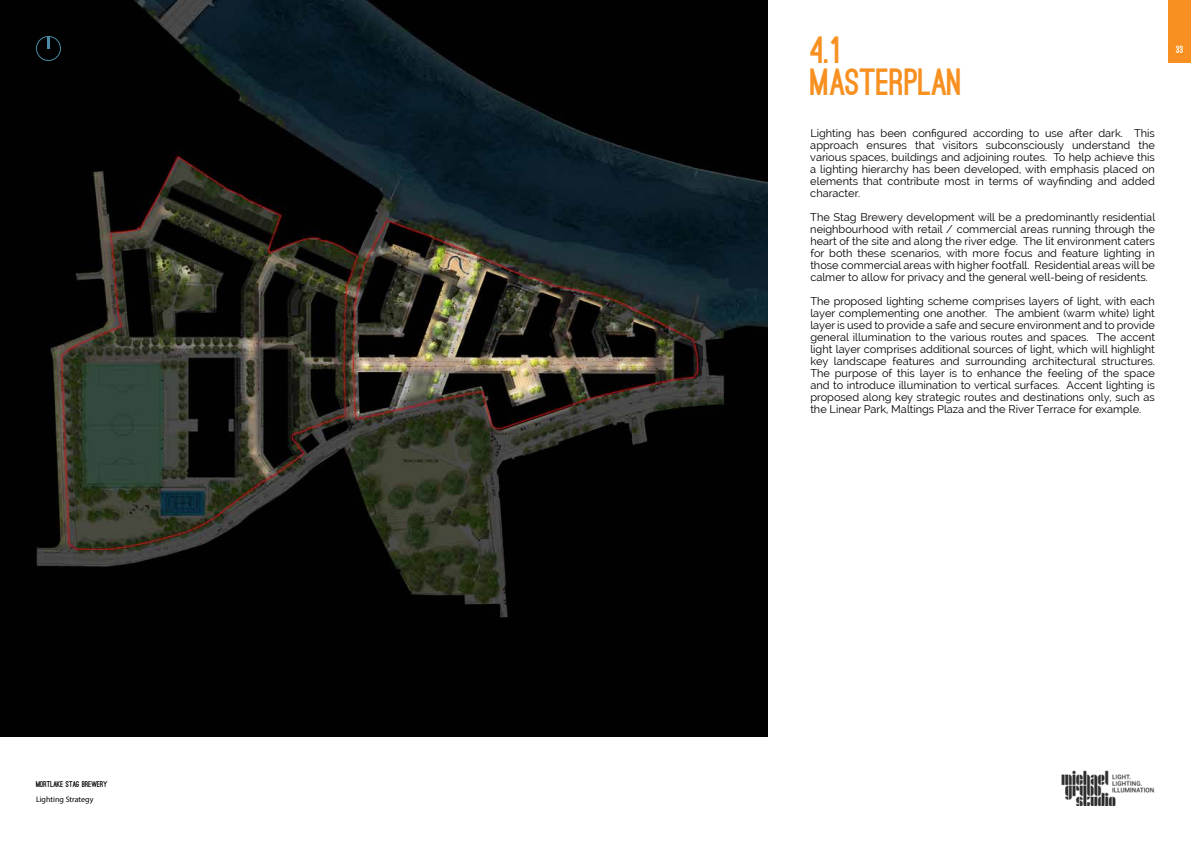
<style>
.page{position:relative;width:1191px;height:842px;background:#fff}
.page>*{position:absolute;margin:0;border:0;box-sizing:border-box;transform-origin:0 0}
.t1{font:900 36px/32px "Ostrich Sans";color:#f79020}
.t2{font:11px/12px "Raleway";color:#000;text-align:justify}
.t3{font:900 10px "Ostrich Sans";color:#fff}
.t4{font:900 8px "Ostrich Sans";color:#000}
.t5{font:8px "Myriad Pro";color:#000}
</style>
<div class="page">
<img style="left:1061px;top:770px;width:94px;height:36px">
<div style="left:1168px;top:0;width:23px;height:62px;background:#f79020"></div>
<img style="left:0;top:0;width:768px;height:737px">
<div style="left:36px;top:36px;width:25px;height:25px;border:1px solid #488ca7;border-radius:50%"></div>
<svg style="left:47px;top:37px;width:3px;height:11px"></svg>
<p class="t4" style="left:36px;top:781px;width:73px">MORTLAKE STAG BREWERY</p>
<p class="t5" style="left:36px;top:794px;width:59px">Lighting Strategy</p>
<h1 class="t1" style="left:810px;top:35px;width:154px">4.1<br>MASTERPLAN</h1>
<p class="t2" style="left:810px;top:127px;width:346px">Lighting has been configured according to use after dark. This approach ensures that visitors subconsciously understand the various spaces, buildings and adjoining routes. To help achieve this a lighting hierarchy has been developed, with emphasis placed on elements that contribute most in terms of wayfinding and added character.</p>
<p class="t2" style="left:810px;top:211px;width:346px">The Stag Brewery development will be a predominantly residential neighbourhood with retail / commercial areas running through the heart of the site and along the river edge. The lit environment caters for both these scenarios, with more focus and feature lighting in those commercial areas with higher footfall. Residential areas will be calmer to allow for privacy and the general well-being of residents.</p>
<p class="t2" style="left:810px;top:295px;width:346px">The proposed lighting scheme comprises layers of light, with each layer complementing one another. The ambient (warm white) light layer is used to provide a safe and secure environment and to provide general illumination to the various routes and spaces. The accent light layer comprises additional sources of light, which will highlight key landscape features and surrounding architectural structures.<br>The purpose of this layer is to enhance the feeling of the space and to introduce illumination to vertical surfaces. Accent lighting is proposed along key strategic routes and destinations only, such as the Linear Park, Maltings Plaza and the River Terrace for example.</p>
<p class="t3" style="left:1176px;top:46px;width:9px">33</p>
</div>
